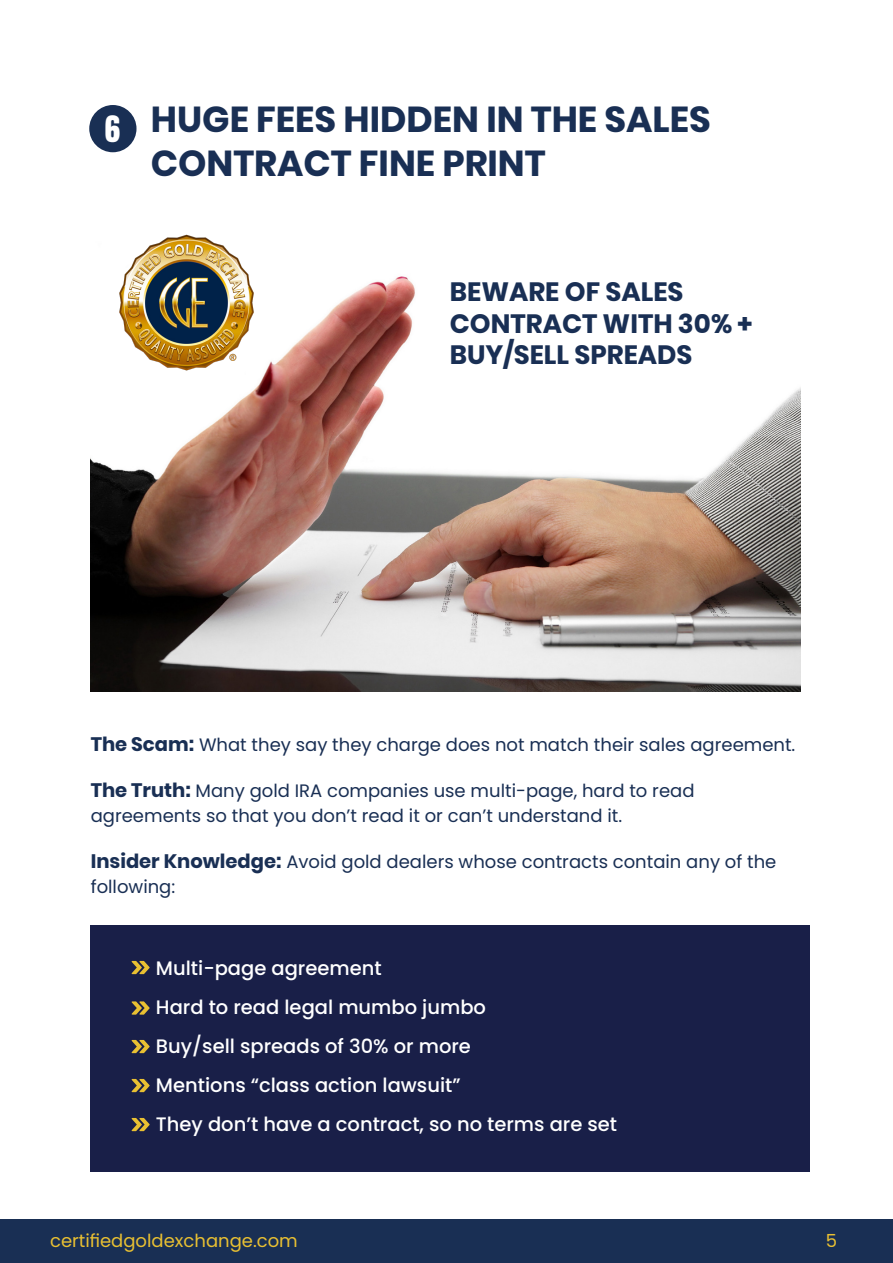
<style>
.page{position:relative;width:893px;height:1263px;background:#fff}
.page>*{position:absolute;margin:0;border:0;box-sizing:border-box;transform-origin:0 0}
.t1{font:700 36px/43.2px "Poppins";color:#192f54}
.t2{font:30.9px "Anton";color:#fff}
.t3{font:700 26.4px/31.8px "Poppins";color:#192f54}
.t4{font:500 19.5px "Poppins";color:#fff}
.t5{font:18px/25.5px "Poppins";color:#192f54}
.t6{font:18px "Poppins";color:#e9c032}
.s1{font-weight:700;font-size:19.5px}
</style>
<div class="page">
<div style="left:0;top:1220px;width:893px;height:43px;background:#192f54"></div>
<div style="left:89px;top:105px;width:47px;height:47px;background:#192f54;border-radius:50%"></div>
<img style="left:91px;top:276px;width:710px;height:415px">
<div style="left:91px;top:925px;width:719px;height:246px;background:#191f48"></div>
<svg style="left:132px;top:961px;width:18px;height:13px"></svg>
<svg style="left:132px;top:1040px;width:18px;height:13px"></svg>
<svg style="left:132px;top:1001px;width:18px;height:14px"></svg>
<svg style="left:132px;top:1079px;width:18px;height:13px"></svg>
<svg style="left:132px;top:1118px;width:18px;height:13px"></svg>
<img style="left:117px;top:234px;width:139px;height:139px">
<p class="t2" style="left:105px;top:113px;width:17px">6</p>
<p class="t1" style="left:151px;top:98px;width:561px">HUGE FEES HIDDEN IN THE SALES<br>CONTRACT FINE PRINT</p>
<p class="t3" style="left:450px;top:276px;width:304px">BEWARE OF SALES<br>CONTRACT WITH 30% +<br>BUY/SELL SPREADS</p>
<p class="t5" style="left:91px;top:732px;width:706px"><span class="s1">The Scam:</span> What they say they charge does not match their sales agreement.</p>
<p class="t5" style="left:91px;top:778px;width:605px"><span class="s1">The Truth:</span> Many gold IRA companies use multi-page, hard to read agreements so that you don’t read it or can’t understand it.</p>
<p class="t5" style="left:91px;top:849px;width:687px"><span class="s1">Insider Knowledge:</span> Avoid gold dealers whose contracts contain any of the following:</p>
<p class="t4" style="left:156px;top:957px;width:227px">Multi-page agreement</p>
<p class="t4" style="left:156px;top:996px;width:332px">Hard to read legal mumbo jumbo</p>
<p class="t4" style="left:156px;top:1035px;width:317px">Buy/sell spreads of 30% or more</p>
<p class="t4" style="left:156px;top:1074px;width:306px">Mentions “class action lawsuit”</p>
<p class="t4" style="left:156px;top:1113px;width:463px">They don’t have a contract, so no terms are set</p>
<p class="t6" style="left:50px;top:1230px;width:249px">certifiedgoldexchange.com</p>
<p class="t6" style="left:826px;top:1230px;width:13px">5</p>
</div>
